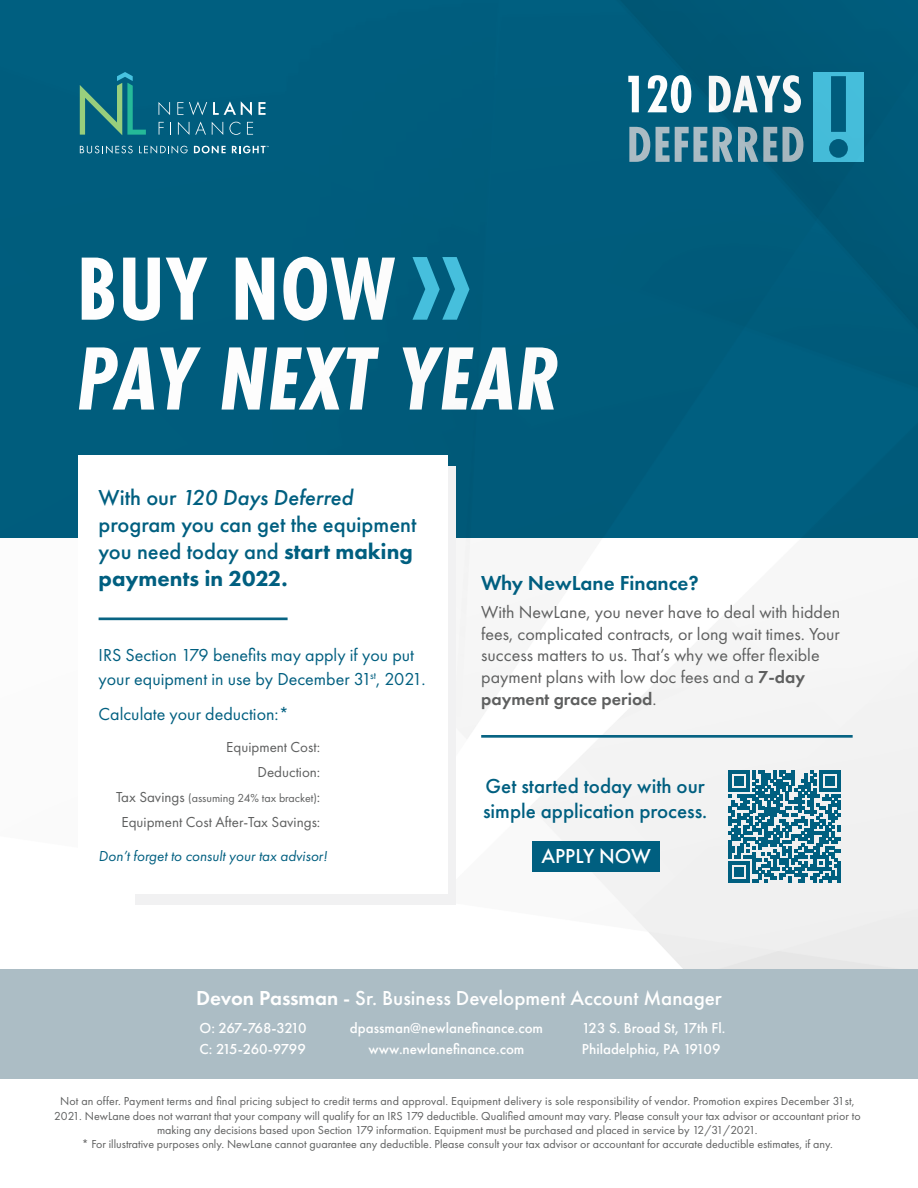
<style>
.page{position:relative;width:918px;height:1188px;background:#fff}
.page>*{position:absolute;margin:0;border:0;box-sizing:border-box;transform-origin:0 0}
.t1{font:600 120px "Futura PT";color:#005f80}
.t2{font:italic 700 93.15px "Futura PT Cond";letter-spacing:.01em;color:#fff}
.t3{font:700 93.15px "Futura PT Cond";letter-spacing:.01em;color:#fff}
.t4{font:700 54.9px "Futura PT Cond";letter-spacing:-.005em;color:#fff}
.t5{font:700 52.5px "Futura PT Cond";letter-spacing:.01em;color:#acbdc5}
.t6{font:500 22.5px/27px "Futura PT";color:#005f80}
.t7{font:500 21px "Futura PT";color:#fff}
.t8{font:500 21px/25.2px "Futura PT";color:#005f80}
.t9{font:600 21px "Futura PT";color:#005f80}
.t10{font:18px/21.6px "Futura PT";color:#5e5f5f}
.t11{font:18px/24px "Futura PT";color:#005f80}
.t12{font:500 15px/21px "Futura PT";color:#fff;text-align:center}
.t13{font:15px/24.8px "Futura PT";color:#5e5f5f;text-align:right}
.t14{font:italic 15px "Futura PT";color:#005f80}
.t15{font:500 15px/21px "Futura PT";letter-spacing:-.045em;color:#fff}
.t16{font:12px/14.5px "Futura PT";color:#5e5f5f;text-align:center}
.s1{font-style:italic}
.s2{font-weight:800}
.s3{font-size:15px}
.s4{font-weight:600}
</style>
<div class="page">
<img style="left:456px;top:538px;width:462px;height:431px">
<div style="left:0;top:969px;width:918px;height:109px;background:#acbdc5"></div>
<hr style="left:481px;top:735px;width:372px;height:3px;background:#005f80">
<div style="left:0;top:0;width:918px;height:538px;background:#005c7d"></div>
<div style="left:135px;top:467px;width:321px;height:438px;background:#f1f1f2"></div>
<div style="left:78px;top:456px;width:370px;height:438px;background:#fff"></div>
<hr style="left:99px;top:618px;width:189px;height:2px;background:#005f80">
<svg style="left:728px;top:771px;width:113px;height:112px"></svg>
<hr style="left:837px;top:862px;width:4px;height:21px;background:#005f80">
<div style="left:532px;top:841px;width:128px;height:31px;background:#005f80"></div>
<h2 class="t3" style="left:77px;top:235px;width:320px">BUY NOW</h2>
<h2 class="t2" style="left:77px;top:325px;width:484px">PAY NEXT YEAR</h2>
<h3 class="t4" style="left:623px;top:62px;width:181px">120 DAYS</h3>
<h3 class="t5" style="left:627px;top:114px;width:180px">DEFERRED</h3>
<h1 class="t1" style="left:823px;top:41px;width:32px">!</h1>
<h3 class="t6" style="left:99px;top:484px;width:319px">With our <span class="s1">120 Days Deferred </span>program you can get the equipment you need today and <span class="s2">start making payments in 2022.</span></h3>
<h3 class="t11" style="left:99px;top:643px;width:328px">IRS Section 179 benefits may apply if you put your equipment in use by December 31<sup>st</sup>, 2021.</h3>
<h3 class="t11" style="left:99px;top:702px;width:192px">Calculate your deduction:*</h3>
<p class="t13" style="left:226px;top:735px;width:96px">Equipment Cost:<br>Deduction:</p>
<p class="t16" style="left:116px;top:791px;width:206px"><span class="s3">Tax Savings</span> (assuming 24% tax bracket)<span class="s3">:</span></p>
<p class="t13" style="left:122px;top:809px;width:200px">Equipment Cost After-Tax Savings:</p>
<p class="t14" style="left:99px;top:847px;width:230px">Don’t forget to consult your tax advisor!</p>
<h3 class="t9" style="left:481px;top:570px;width:219px">Why NewLane Finance?</h3>
<h3 class="t10" style="left:481px;top:601px;width:360px">With NewLane, you never have to deal with hidden fees, complicated contracts, or long wait times. Your success matters to us. That’s why we offer flexible payment plans with low doc fees and a <span class="s4">7-day payment grace period</span>.</h3>
<h3 class="t8" style="left:483px;top:773px;width:226px">Get started today with our simple application process.</h3>
<h3 class="t7" style="left:541px;top:844px;width:111px">APPLY NOW</h3>
<h3 class="t7" style="left:196px;top:985px;width:527px"><span class="s4">Devon Passman</span> - Sr. Business Development Account Manager</h3>
<p class="t15" style="left:200px;top:1018px;width:109px">O: 267-768-3210<br>C: 215-260-9799</p>
<p class="t12" style="left:350px;top:1018px;width:195px">dpassman@newlanefinance.com www.newlanefinance.com</p>
<p class="t12" style="left:582px;top:1018px;width:145px;text-align:left">123 S. Broad St, 17th Fl.<br>Philadelphia, PA 19109</p>
<p class="t16" style="left:54px;top:1093px;width:808px">Not an offer. Payment terms and final pricing subject to credit terms and approval. Equipment delivery is sole responsibility of vendor. Promotion expires December 31st, 2021. NewLane does not warrant that your company will qualify for an IRS 179 deductible. Qualified amount may vary. Please consult your tax advisor or accountant prior to making any decisions based upon Section 179 information. Equipment must be purchased and placed in service by 12/31/2021.<br>* For illustrative purposes only. NewLane cannot guarantee any deductible. Please consult your tax advisor or accountant for accurate deductible estimates, if any.</p>
</div>
